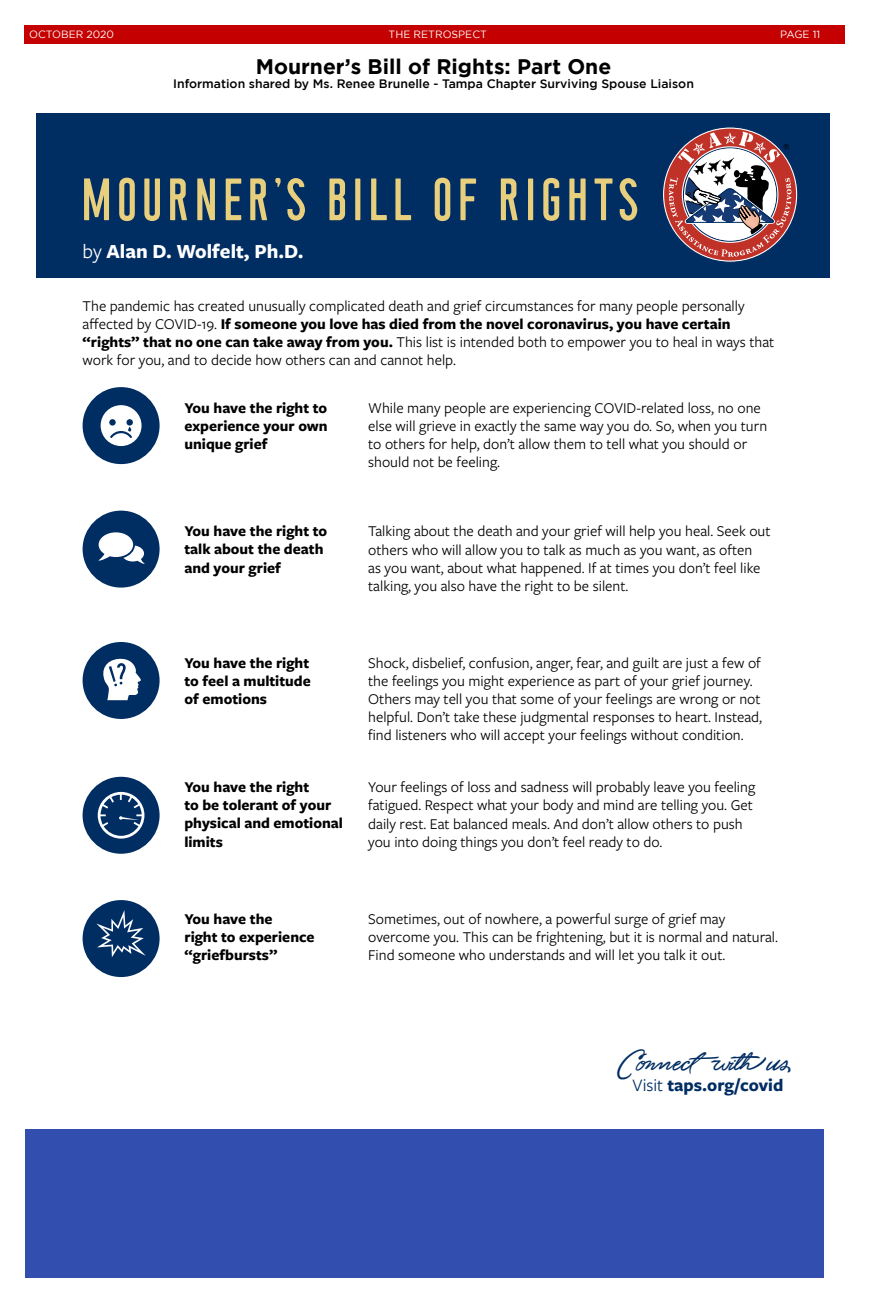
<style>
.page{position:relative;width:869px;height:1303px;background:#fff}
.page>*{position:absolute;margin:0;border:0;box-sizing:border-box;transform-origin:0 0}
.t1{font:59.59px "Union";color:#e7cf7d}
.t2{font:41.48px "Unthrift First";color:#002d62}
.t3{font:700 21px "Gotham";color:#000}
.t4{font:700 20.74px "Freight Sans Pro";color:#fff}
.t5{font:700 18.11px "Freight Sans Pro";color:#002d62}
.t6{font:15.58px/18.1px "Freight Sans Pro";color:#000}
.t7{font:700 15.58px/18.1px "Freight Sans Pro";color:#000}
.t8{font:500 12.25px "Gotham";color:#000}
.t9{font:10.5px "Gotham";color:#fff}
.s1{font-weight:400}
.s2{font-weight:700}
</style>
<div class="page">
<div style="left:25px;top:1129px;width:797px;height:148px;background:#324fb0"></div>
<div style="left:24px;top:25px;width:820px;height:18px;background:#c50000"></div>
<div style="left:83px;top:510px;width:76px;height:77px;background:#002d62;border-radius:50%"></div>
<svg style="left:98px;top:532px;width:47px;height:32px"></svg>
<div style="left:83px;top:642px;width:76px;height:77px;background:#002d62;border-radius:50%"></div>
<svg style="left:103px;top:658px;width:38px;height:42px"></svg>
<div style="left:83px;top:776px;width:76px;height:77px;background:#002d62;border-radius:50%"></div>
<svg style="left:98px;top:791px;width:46px;height:47px"></svg>
<div style="left:83px;top:900px;width:76px;height:76px;background:#002d62;border-radius:50%"></div>
<svg style="left:96px;top:910px;width:50px;height:47px"></svg>
<div style="left:83px;top:387px;width:76px;height:77px;background:#002d62;border-radius:50%"></div>
<svg style="left:101px;top:405px;width:40px;height:41px"></svg>
<div style="left:36px;top:113px;width:792px;height:164px;background:#002d62"></div>
<svg style="left:663px;top:129px;width:132px;height:131px"></svg>
<p class="t9" style="left:29px;top:28px;width:86px">OCTOBER 2020</p>
<p class="t9" style="left:388px;top:28px;width:100px">THE RETROSPECT</p>
<p class="t9" style="left:779px;top:28px;width:42px">PAGE 11</p>
<h3 class="t3" style="left:256px;top:54px;width:356px">Mourner’s Bill of Rights: Part One</h3>
<p class="t8" style="left:173px;top:77px;width:522px">Information shared by Ms. Renee Brunelle - Tampa Chapter Surviving Spouse Liaison</p>
<h1 class="t1" style="left:79px;top:172px;width:563px">MOURNER’S BILL OF RIGHTS</h1>
<h3 class="t4" style="left:83px;top:237px;width:222px"><span class="s1">by</span> Alan D. Wolfelt, Ph.D.</h3>
<p class="t6" style="left:83px;top:296px;width:693px">The pandemic has created unusually complicated death and grief circumstances for many people personally affected by COVID-19. <span class="s2">If someone you love has died from the novel coronavirus, you have certain “rights” that no one can take away from you.</span> This list is intended both to empower you to heal in ways that work for you, and to decide how others can and cannot help.</p>
<p class="t7" style="left:184px;top:398px;width:145px;text-align:justify">You have the right to experience your own unique grief</p>
<p class="t6" style="left:368px;top:398px;width:400px">While many people are experiencing COVID-related loss, no one else will grieve in exactly the same way you do. So, when you turn to others for help, don’t allow them to tell what you should or should not be feeling.</p>
<p class="t7" style="left:184px;top:521px;width:144px">You have the right to talk about the death and your grief</p>
<p class="t7" style="left:184px;top:652px;width:128px;text-align:justify">You have the right to feel a multitude of emotions</p>
<p class="t7" style="left:184px;top:777px;width:160px">You have the right<br>to be tolerant of your physical and emotional limits</p>
<p class="t7" style="left:184px;top:908px;width:132px">You have the<br>right to experience “griefbursts”</p>
<p class="t6" style="left:368px;top:521px;width:403px">Talking about the death and your grief will help you heal. Seek out others who will allow you to talk as much as you want, as often<br>as you want, about what happened. If at times you don’t feel like talking, you also have the right to be silent.</p>
<p class="t6" style="left:368px;top:653px;width:395px">Shock, disbelief, confusion, anger, fear, and guilt are just a few of the feelings you might experience as part of your grief journey.<br>Others may tell you that some of your feelings are wrong or not helpful. Don’t take these judgmental responses to heart. Instead, find listeners who will accept your feelings without condition.</p>
<p class="t6" style="left:368px;top:777px;width:388px">Your feelings of loss and sadness will probably leave you feeling fatigued. Respect what your body and mind are telling you. Get daily rest. Eat balanced meals. And don’t allow others to push you into doing things you don’t feel ready to do.</p>
<p class="t6" style="left:368px;top:908px;width:411px">Sometimes, out of nowhere, a powerful surge of grief may overcome you. This can be frightening, but it is normal and natural.<br>Find someone who understands and will let you talk it out.</p>
<h2 class="t2" style="left:616px;top:1035px;width:176px">Connectwith us</h2>
<p class="t5" style="left:632px;top:1072px;width:152px"><span class="s1">Visit</span> taps.org/covid</p>
</div>
